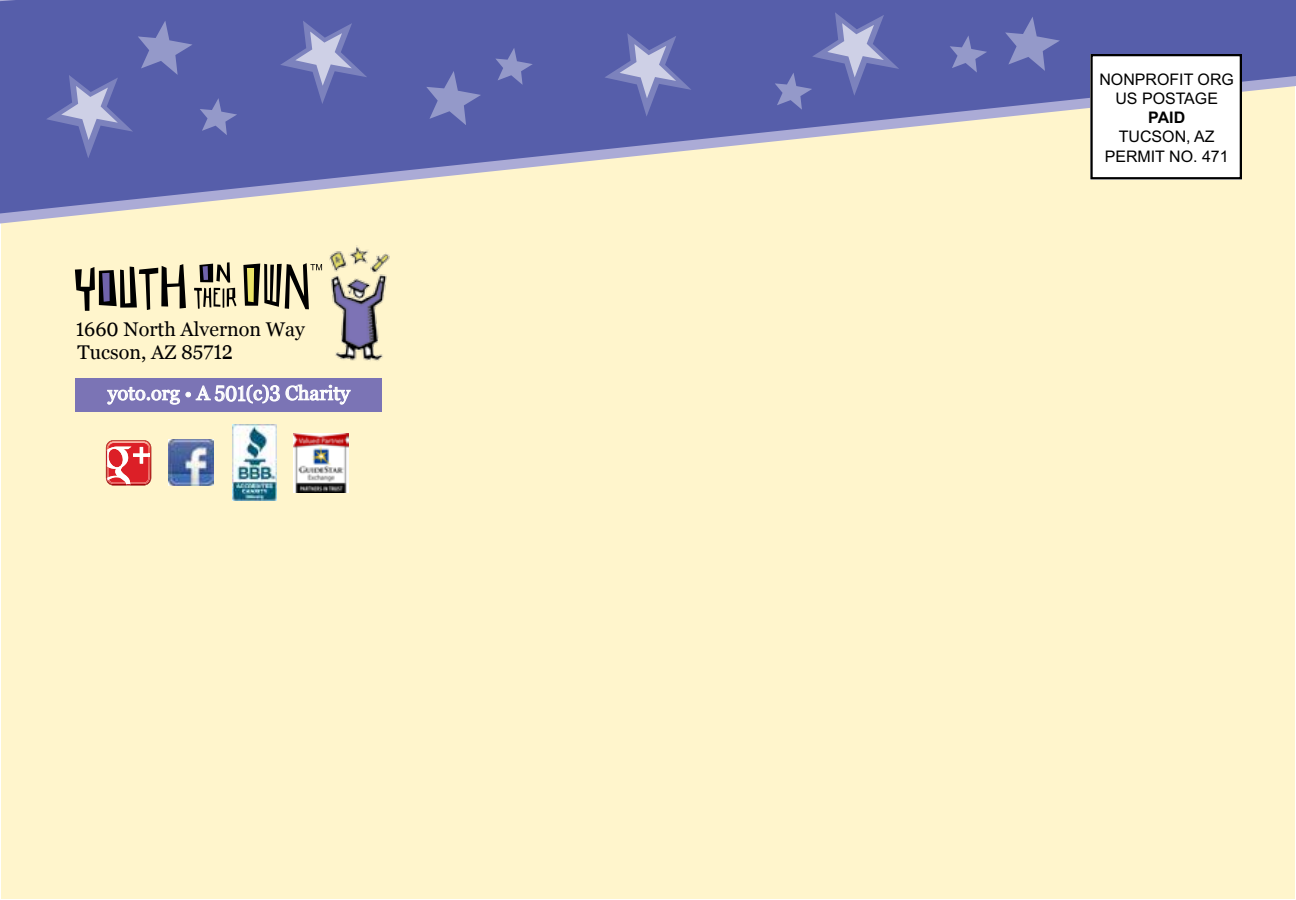
<style>
.page{position:relative;width:1296px;height:900px;background:#fff}
.page>*{position:absolute;margin:0;border:0;box-sizing:border-box;transform-origin:0 0}
.t1{font:19.8px/23.8px "Georgia";color:#000}
.t2{font:19.8px "Georgia";color:#fff}
.t3{font:16px/19.2px "Arial";color:#000;text-align:center}
.t4{font:700 16px "Arial";color:#000}
.s1{font-size:24.8px}
.s2{font-size:26.2px}
.s3{font-size:25.6px}
.s4{font-size:18px}
.s5{font-size:21.6px}
.s6{font-size:27.4px}
.s7{font-size:21.4px}
</style>
<div class="page">
<div style="left:1px;top:1px;width:1294px;height:898px;background:#fff5cc"></div>
<svg style="left:0;top:0;width:1296px;height:224px"></svg>
<div style="left:1090px;top:54px;width:152px;height:125px;background:#fff"></div>
<div style="left:1090px;top:54px;width:152px;height:125px;border:2px solid #000"></div>
<div style="left:76px;top:378px;width:306px;height:33px;background:#7b74b5"></div>
<svg style="left:107px;top:387px;width:73px;height:18px"></svg>
<svg style="left:186px;top:385px;width:94px;height:18px"></svg>
<svg style="left:286px;top:384px;width:65px;height:21px"></svg>
<img style="left:329px;top:245px;width:61px;height:116px">
<svg style="left:75px;top:264px;width:111px;height:47px"></svg>
<svg style="left:194px;top:262px;width:43px;height:47px"></svg>
<svg style="left:243px;top:263px;width:79px;height:46px"></svg>
<svg style="left:106px;top:440px;width:45px;height:45px;background:#e36365"></svg>
<img style="left:107px;top:442px;width:43px;height:7px">
<img style="left:168px;top:440px;width:46px;height:46px">
<svg style="left:604px;top:33px;width:88px;height:84px;background:#6e74b6"></svg>
<svg style="left:280px;top:21px;width:87px;height:83px;background:#6e75b6"></svg>
<svg style="left:200px;top:98px;width:37px;height:37px"></svg>
<svg style="left:495px;top:48px;width:38px;height:37px"></svg>
<svg style="left:775px;top:12px;width:124px;height:98px;background:#676eb2"></svg>
<svg style="left:950px;top:35px;width:37px;height:38px"></svg>
<svg style="left:46px;top:21px;width:147px;height:137px;background:#6269b0"></svg>
<svg style="left:426px;top:71px;width:55px;height:54px;background:#6c73b5"></svg>
<svg style="left:1005px;top:17px;width:55px;height:54px;background:#6c73b5"></svg>
<img style="left:233px;top:425px;width:44px;height:76px">
<img style="left:293px;top:433px;width:56px;height:59px">
<p class="t1" style="left:76px;top:317px;width:231px"><span class="s1">1</span>66<span class="s1">0</span> North Alvernon Way<br>Tucson, AZ 857<span class="s2">1</span><span class="s3">2</span></p>
<p class="t2" style="left:108px;top:382px;width:244px">yoto.org <span class="s4">•</span> A <span class="s5">5</span><span class="s6">01</span>(c)<span class="s7">3</span> Charity</p>
<p class="t3" style="left:1099px;top:71px;width:136px">NONPROFIT ORG<br>US POSTAGE</p>
<p class="t4" style="left:1148px;top:107px;width:38px">PAID</p>
<p class="t3" style="left:1105px;top:129px;width:125px">TUCSON, AZ<br>PERMIT NO. 471</p>
</div>
